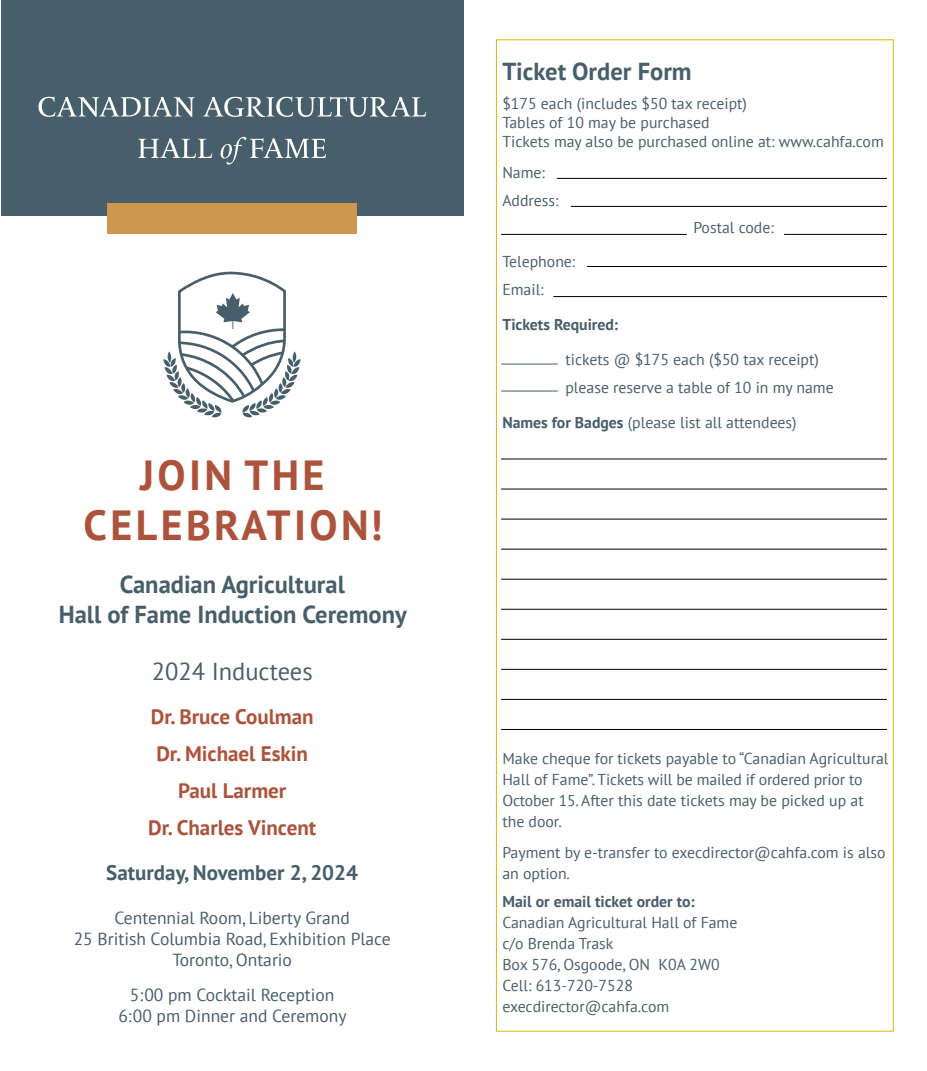
<style>
.page{position:relative;width:927px;height:1071px;background:#fff}
.page>*{position:absolute;margin:0;border:0;box-sizing:border-box;transform-origin:0 0}
.t1{font:700 42px/50.4px "PT Sans";letter-spacing:.08em;color:#ad523b;text-align:center}
.t2{font:700 24.5px/29.4px "PT Sans";color:#475e6b;text-align:center}
.t3{font:24.5px "PT Sans";color:#475e6b}
.t4{font:700 21px/36.8px "PT Sans";color:#ad523b;text-align:center}
.t5{font:700 21px "PT Sans";color:#475e6b}
.t6{font:17.5px/21px "PT Sans";color:#475e6b;text-align:center}
.t7{font:15.75px/21px "PT Sans";color:#475e6b}
.t8{font:700 15.75px "PT Sans";color:#475e6b}
.s1{font-weight:700}
</style>
<div class="page">
<svg style="left:163px;top:271px;width:137px;height:146px"></svg>
<div style="left:1px;top:0;width:462px;height:215px;background:#475e6b"></div>
<svg style="left:38px;top:97px;width:157px;height:20px"></svg>
<svg style="left:203px;top:97px;width:223px;height:20px"></svg>
<svg style="left:138px;top:139px;width:74px;height:19px"></svg>
<svg style="left:220px;top:137px;width:106px;height:28px"></svg>
<div style="left:107px;top:203px;width:250px;height:30px;background:#cf964d"></div>
<hr style="left:501px;top:364px;width:56px;height:1px;background:#475e6b">
<hr style="left:501px;top:391px;width:56px;height:1px;background:#475e6b">
<hr style="left:556px;top:178px;width:330px;height:1px;background:#000">
<hr style="left:570px;top:206px;width:316px;height:1px;background:#000">
<hr style="left:501px;top:234px;width:185px;height:1px;background:#000">
<hr style="left:783px;top:234px;width:103px;height:1px;background:#000">
<hr style="left:586px;top:266px;width:300px;height:1px;background:#000">
<hr style="left:553px;top:296px;width:333px;height:1px;background:#000">
<hr style="left:501px;top:459px;width:385px;height:1px;background:#000">
<hr style="left:501px;top:489px;width:385px;height:1px;background:#000">
<hr style="left:501px;top:519px;width:385px;height:1px;background:#000">
<hr style="left:501px;top:549px;width:385px;height:1px;background:#000">
<hr style="left:501px;top:579px;width:385px;height:1px;background:#000">
<hr style="left:501px;top:609px;width:385px;height:1px;background:#000">
<hr style="left:501px;top:639px;width:385px;height:1px;background:#000">
<hr style="left:501px;top:669px;width:385px;height:1px;background:#000">
<hr style="left:501px;top:699px;width:385px;height:1px;background:#000">
<hr style="left:501px;top:729px;width:385px;height:1px;background:#000">
<h1 class="t1" style="left:84px;top:449px;width:300px">JOIN THE<br>CELEBRATION!</h1>
<h2 class="t2" style="left:59px;top:570px;width:349px">Canadian Agricultural<br>Hall of Fame Induction Ceremony</h2>
<h2 class="t3" style="left:152px;top:655px;width:162px">2024 Inductees</h2>
<h3 class="t4" style="left:148px;top:698px;width:169px">Dr. Bruce Coulman<br>Dr. Michael Eskin<br>Paul Larmer<br>Dr. Charles Vincent</h3>
<h3 class="t5" style="left:106px;top:859px;width:253px">Saturday, November 2, 2024</h3>
<p class="t6" style="left:74px;top:907px;width:318px">Centennial Room, Liberty Grand<br>25 British Columbia Road, Exhibition Place<br>Toronto, Ontario</p>
<p class="t6" style="left:118px;top:984px;width:230px">5:00 pm Cocktail Reception<br>6:00 pm Dinner and Ceremony</p>
<h2 class="t2" style="left:502px;top:56px;width:191px">Ticket Order Form</h2>
<p class="t7" style="left:502px;top:94px;width:383px;line-height:18.9px">$175 each (includes $50 tax receipt)<br>Tables of 10 may be purchased<br>Tickets may also be purchased online at: www.cahfa.com</p>
<p class="t7" style="left:502px;top:158px;width:58px;line-height:28px">Name:<br>Address:</p>
<p class="t7" style="left:693px;top:217px;width:82px">Postal code:</p>
<p class="t7" style="left:502px;top:247px;width:74px;line-height:28px">Telephone:<br>Email:</p>
<p class="t8" style="left:502px;top:314px;width:117px">Tickets Required:</p>
<p class="t7" style="left:565px;top:345px;width:270px;line-height:28px">tickets @ $175 each ($50 tax receipt) please reserve a table of 10 in my name</p>
<p class="t7" style="left:502px;top:412px;width:295px"><span class="s1">Names for Badges</span> (please list all attendees)</p>
<p class="t7" style="left:502px;top:748px;width:387px">Make cheque for tickets payable to “Canadian Agricultural Hall of Fame”. Tickets will be mailed if ordered prior to October 15. After this date tickets may be picked up at the door.</p>
<p class="t7" style="left:502px;top:842px;width:384px">Payment by e-transfer to execdirector@cahfa.com is also an option.</p>
<p class="t8" style="left:502px;top:891px;width:194px">Mail or email ticket order to:</p>
<p class="t7" style="left:502px;top:912px;width:236px">Canadian Agricultural Hall of Fame c/o Brenda Trask<br>Box 576, Osgoode, ON K0A 2W0<br>Cell: 613-720-7528 execdirector@cahfa.com</p>
</div>
